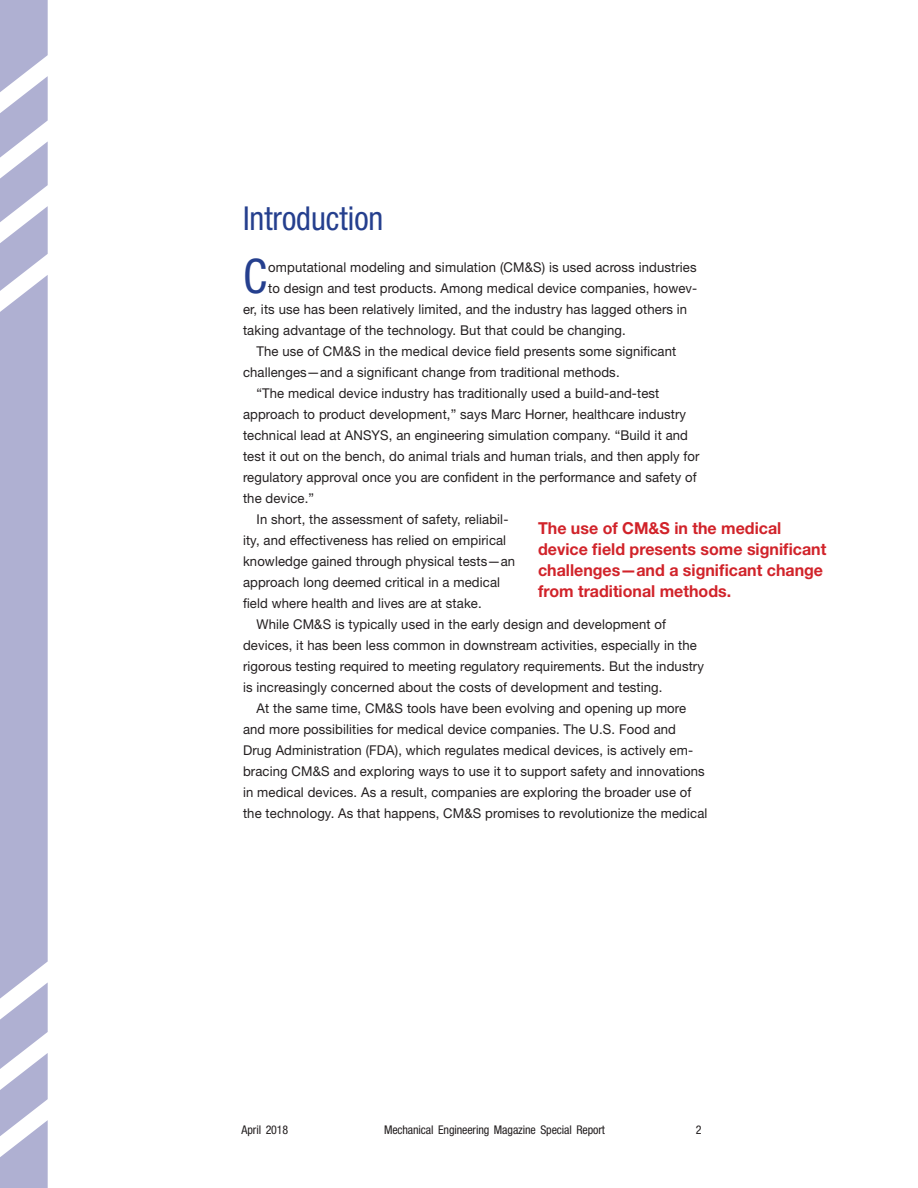
<style>
.page{position:relative;width:918px;height:1188px;background:#fff}
.page>*{position:absolute;margin:0;border:0;box-sizing:border-box;transform-origin:0 0}
.Serif_Body_Copy{font:condensed 47.7px "Helvetica Neue LT Std";color:#253f8e}
.Serif_Body_Copy-2{font:condensed 33px "Helvetica Neue LT Std";color:#253f8e}
.Serif_Body_Copy-3{font:700 16.5px/21px "Helvetica Neue LT Std";color:#d1232a}
.Serif_Body_Copy-4{font:13.5px/21px "Helvetica Neue LT Std";letter-spacing:.01em;color:#231f20}
.t1{font:condensed 12px "Helvetica Neue LT Std";letter-spacing:-.01em;color:#231f20}
</style>
<div class="page">
<svg style="left:0;top:0;width:48px;height:1188px;background:#b8b9d7"></svg>
<p class="Serif_Body_Copy-2" style="left:243px;top:199px;width:142px">Introduction</p>
<p class="Serif_Body_Copy" style="left:243px;top:249px;width:26px">C</p>
<p class="Serif_Body_Copy-4" style="left:268px;top:257px;width:430px">omputational modeling and simulation (CM&amp;S) is used across industries</p>
<p class="Serif_Body_Copy-4" style="left:268px;top:278px;width:431px">to design and test products. Among medical device companies, howev-</p>
<p class="Serif_Body_Copy-4" style="left:243px;top:299px;width:446px">er, its use has been relatively limited, and the industry has lagged others in</p>
<p class="Serif_Body_Copy-4" style="left:243px;top:320px;width:384px">taking advantage of the technology. But that could be changing.</p>
<p class="Serif_Body_Copy-4" style="left:243px;top:341px;width:435px;text-indent:14px">The use of CM&amp;S in the medical device field presents some significant challenges—and a significant change from traditional methods.</p>
<p class="Serif_Body_Copy-4" style="left:243px;top:383px;width:458px;text-indent:14px">“The medical device industry has traditionally used a build-and-test approach to product development,” says Marc Horner, healthcare industry technical lead at ANSYS, an engineering simulation company. “Build it and test it out on the bench, do animal trials and human trials, and then apply for regulatory approval once you are confident in the performance and safety of the device.”</p>
<p class="Serif_Body_Copy-4" style="left:243px;top:509px;width:274px;text-indent:14px">In short, the assessment of safety, reliabil&shy;ity, and effectiveness has relied on empirical knowledge gained through physical tests—an approach long deemed critical in a medical field where health and lives are at stake.</p>
<p class="Serif_Body_Copy-4" style="left:243px;top:614px;width:463px;text-indent:14px">While CM&amp;S is typically used in the early design and development of devices, it has been less common in downstream activities, especially in the rigorous testing required to meeting regulatory requirements. But the industry is increasingly concerned about the costs of development and testing.</p>
<p class="Serif_Body_Copy-4" style="left:243px;top:698px;width:466px;text-indent:14px">At the same time, CM&amp;S tools have been evolving and opening up more and more possibilities for medical device companies. The U.S. Food and Drug Administration (FDA), which regulates medical devices, is actively em&shy;bracing CM&amp;S and exploring ways to use it to support safety and innovations in medical devices. As a result, companies are exploring the broader use of the technology. As that happens, CM&amp;S promises to revolutionize the medical</p>
<p class="Serif_Body_Copy-3" style="left:538px;top:517px;width:290px">The use of CM&amp;S in the medical device field presents some significant challenges—and a significant change from traditional methods.</p>
<p class="t1" style="left:242px;top:1123px;width:48px">April 2018</p>
<p class="t1" style="left:384px;top:1123px;width:222px">Mechanical Engineering Magazine Special Report</p>
<p class="t1" style="left:696px;top:1123px;width:7px">2</p>
</div>
